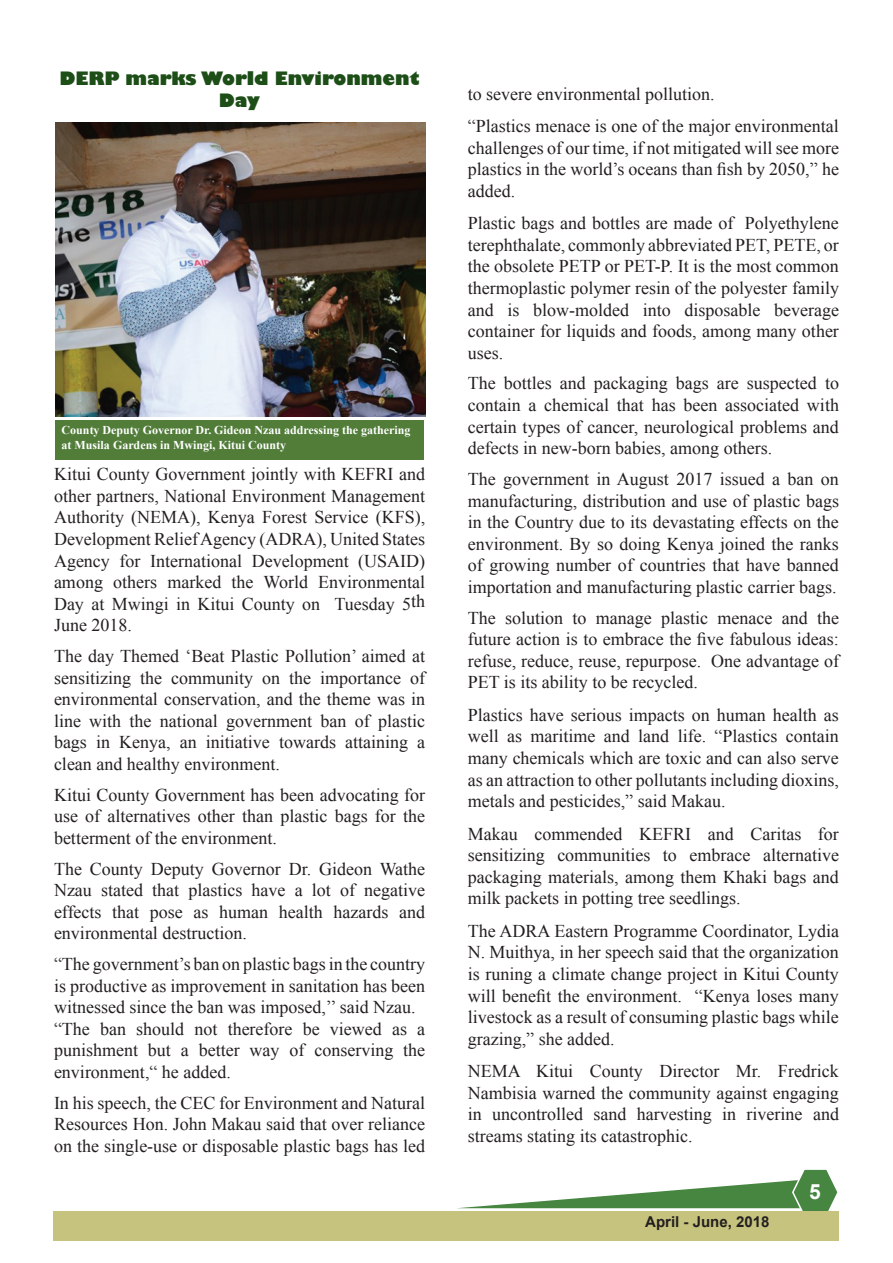
<style>
.page{position:relative;width:893px;height:1263px;background:#fff}
.page>*{position:absolute;margin:0;border:0;box-sizing:border-box;transform-origin:0 0}
.t1{font:700 21px "Arial";color:#fff}
.t2{font:18px/21.6px "Times New Roman";color:#231f20;text-align:justify}
.t3{font:800 18px/21.6px "Gill Sans";color:#1d4e18;text-align:center}
.t4{font:700 15px "Arial";color:#231f20}
.t5{font:700 12px/14.4px "Times New Roman";color:#fff}
</style>
<div class="page">
<svg style="left:457px;top:1169px;width:381px;height:42px"></svg>
<div style="left:53px;top:1211px;width:786px;height:30px;background:#c5c37d"></div>
<div style="left:55px;top:420px;width:369px;height:40px;background:#517d39"></div>
<img style="left:56px;top:123px;width:369px;height:293px">
<p class="t3" style="left:60px;top:69px;width:361px">DERP marks World Environment<br>Day</p>
<p class="t5" style="left:62px;top:423px;width:350px">County Deputy Governor Dr. Gideon Nzau addressing the gathering at Musila Gardens in Mwingi, Kitui County</p>
<p class="t2" style="left:54px;top:463px;width:373px">Kitui County Government jointly with KEFRI and other partners, National Environment Management Authority (NEMA), Kenya Forest Service (KFS), Development Relief Agency (ADRA), United States Agency for International Development (USAID) among others marked the World Environmental Day at Mwingi in Kitui County on Tuesday 5th June 2018.</p>
<p class="t2" style="left:54px;top:645px;width:373px">The day Themed ‘Beat Plastic Pollution’ aimed at sensitizing the community on the importance of environmental conservation, and the theme was in line with the national government ban of plastic bags in Kenya, an initiative towards attaining a clean and healthy environment.</p>
<p class="t2" style="left:54px;top:783px;width:373px">Kitui County Government has been advocating for use of alternatives other than plastic bags for the betterment of the environment.</p>
<p class="t2" style="left:54px;top:857px;width:373px">The County Deputy Governor Dr. Gideon Wathe Nzau stated that plastics have a lot of negative effects that pose as human health hazards and environmental destruction.</p>
<p class="t2" style="left:54px;top:953px;width:373px;text-align:left">“The government’s ban on plastic bags in the country is productive as improvement in sanitation has been witnessed since the ban was imposed,’’ said Nzau. “The ban should not therefore be viewed as a punishment but a better way of conserving the environment,“ he added.</p>
<p class="t2" style="left:54px;top:1091px;width:373px">In his speech, the CEC for Environment and Natural Resources Hon. John Makau said that over reliance on the single-use or disposable plastic bags has led</p>
<p class="t2" style="left:468px;top:77px;width:373px;line-height:32.4px">to severe environmental pollution.<br>“Plastics menace is one of the major environmental</p>
<p class="t2" style="left:468px;top:137px;width:373px">challenges of our time, if not mitigated will see more plastics in the world’s oceans than fish by 2050,” he added.</p>
<p class="t2" style="left:468px;top:212px;width:373px">Plastic bags and bottles are made of Polyethylene terephthalate, commonly abbreviated PET, PETE, or the obsolete PETP or PET-P. It is the most common thermoplastic polymer resin of the polyester family and is blow-molded into disposable beverage container for liquids and foods, among many other uses.</p>
<p class="t2" style="left:468px;top:372px;width:373px">The bottles and packaging bags are suspected to contain a chemical that has been associated with certain types of cancer, neurological problems and defects in new-born babies, among others.</p>
<p class="t2" style="left:468px;top:468px;width:373px">The government in August 2017 issued a ban on manufacturing, distribution and use of plastic bags in the Country due to its devastating effects on the environment. By so doing Kenya joined the ranks of growing number of countries that have banned importation and manufacturing plastic carrier bags.</p>
<p class="t2" style="left:468px;top:606px;width:373px">The solution to manage plastic menace and the future action is to embrace the five fabulous ideas: refuse, reduce, reuse, repurpose. One advantage of PET is its ability to be recycled.</p>
<p class="t2" style="left:468px;top:704px;width:373px">Plastics have serious impacts on human health as well as maritime and land life. “Plastics contain many chemicals which are toxic and can also serve as an attraction to other pollutants including dioxins, metals and pesticides,” said Makau.</p>
<p class="t2" style="left:468px;top:822px;width:373px">Makau commended KEFRI and Caritas for sensitizing communities to embrace alternative packaging materials, among them Khaki bags and milk packets in potting tree seedlings.</p>
<p class="t2" style="left:468px;top:920px;width:373px">The ADRA Eastern Programme Coordinator, Lydia N. Muithya, in her speech said that the organization is runing a climate change project in Kitui County will benefit the environment. “Kenya loses many livestock as a result of consuming plastic bags while grazing,” she added.</p>
<p class="t2" style="left:468px;top:1060px;width:373px">NEMA Kitui County Director Mr. Fredrick Nambisia warned the community against engaging in uncontrolled sand harvesting in riverine and streams stating its catastrophic.</p>
<p class="t4" style="left:645px;top:1212px;width:126px">April - June, 2018</p>
<p class="t1" style="left:809px;top:1177px;width:13px">5</p>
</div>
